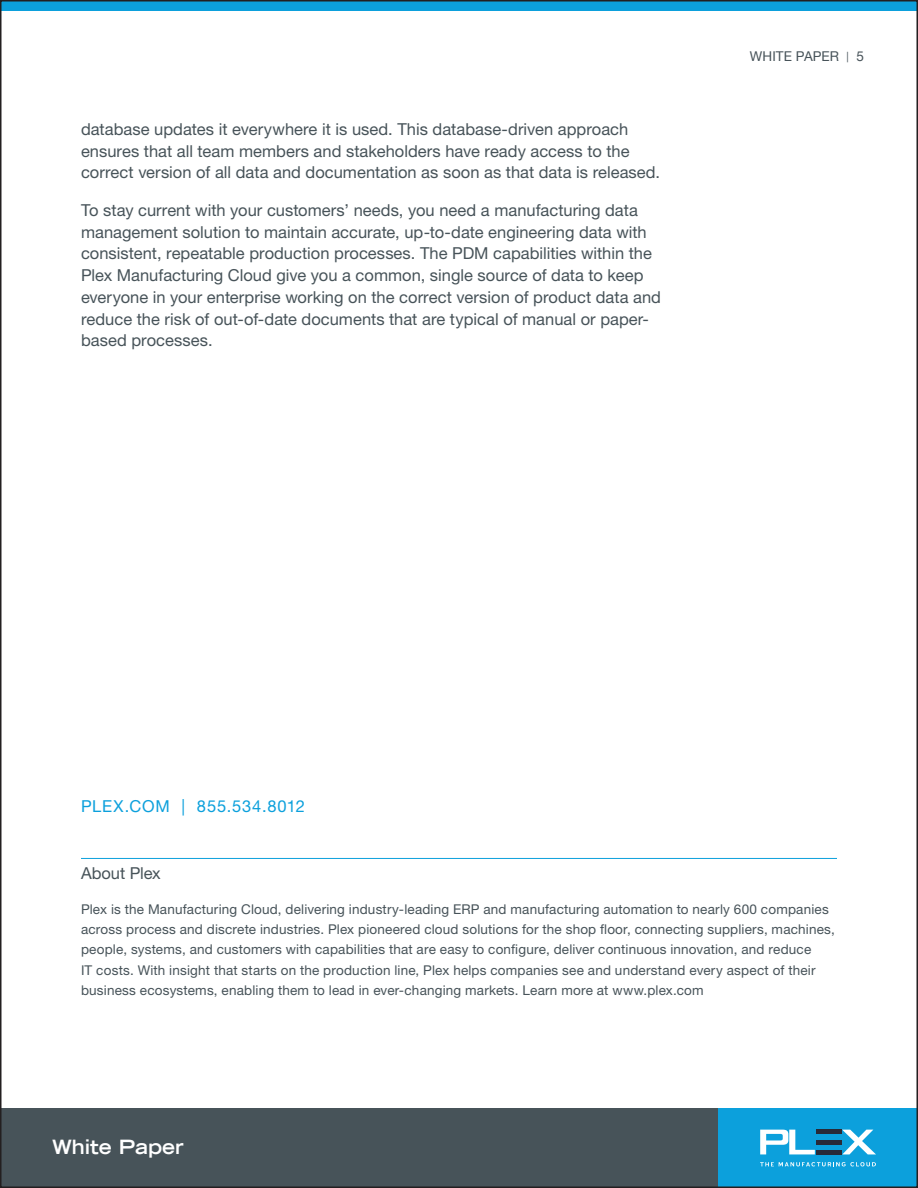
<style>
.page{position:relative;width:918px;height:1188px;background:#fff}
.page>*{position:absolute;margin:0;border:0;box-sizing:border-box;transform-origin:0 0}
.t1{font:700 expanded 19.5px "Trade Gothic LT";color:#fff}
.copy{font:16.5px/21.8px "Helvetica Neue LT Pro";color:#475359}
.t2{font:16.5px "Helvetica Neue LT Pro";letter-spacing:.05em;color:#0ca0dc}
.t3{font:13.5px/20.2px "Helvetica Neue LT Pro";letter-spacing:.015em;color:#475359}
.t4{font:13.5px "Helvetica Neue";letter-spacing:.005em;color:#475359}
.s1{font-size:10.5px}
</style>
<div class="page">
<div style="left:0;top:1108px;width:735px;height:80px;background:#475359"></div>
<div style="left:718px;top:1108px;width:200px;height:80px;background:#0ca0dc"></div>
<svg style="left:760px;top:1130px;width:55px;height:24px"></svg>
<svg style="left:842px;top:1130px;width:34px;height:24px"></svg>
<hr style="left:816px;top:1150px;width:25px;height:4px;background:#282a38">
<hr style="left:816px;top:1130px;width:25px;height:4px;background:#282a38">
<div style="left:816px;top:1140px;width:25px;height:5px;background:#282a38"></div>
<svg style="left:760px;top:1162px;width:116px;height:4px"></svg>
<div style="left:0;top:0;width:918px;height:11px;background:#0ca0dc"></div>
<hr style="left:81px;top:858px;width:756px;height:1px;background:#0ca0dc">
<p class="copy" style="left:81px;top:118px;width:581px">database updates it everywhere it is used. This database-driven approach ensures that all team members and stakeholders have ready access to the correct version of all data and documentation as soon as that data is released.</p>
<p class="copy" style="left:81px;top:199px;width:582px">To stay current with your customers’ needs, you need a manufacturing data management solution to maintain accurate, up-to-date engineering data with consistent, repeatable production processes. The PDM capabilities within the Plex Manufacturing Cloud give you a common, single source of data to keep everyone in your enterprise working on the correct version of product data and reduce the risk of out-of-date documents that are typical of manual or paper&shy;based processes.</p>
<p class="t4" style="left:750px;top:47px;width:116px">WHITE PAPER <span class="s1">|</span> 5</p>
<p class="t2" style="left:81px;top:796px;width:226px">PLEX.COM | 855.534.8012</p>
<p class="copy" style="left:81px;top:862px;width:81px">About Plex</p>
<p class="t3" style="left:81px;top:899px;width:755px">Plex is the Manufacturing Cloud, delivering industry-leading ERP and manufacturing automation to nearly 600 companies across process and discrete industries. Plex pioneered cloud solutions for the shop floor, connecting suppliers, machines, people, systems, and customers with capabilities that are easy to configure, deliver continuous innovation, and reduce<br>IT costs. With insight that starts on the production line, Plex helps companies see and understand every aspect of their business ecosystems, enabling them to lead in ever-changing markets. Learn more at www.plex.com</p>
<p class="t1" style="left:52px;top:1134px;width:133px">White Paper</p>
</div>
